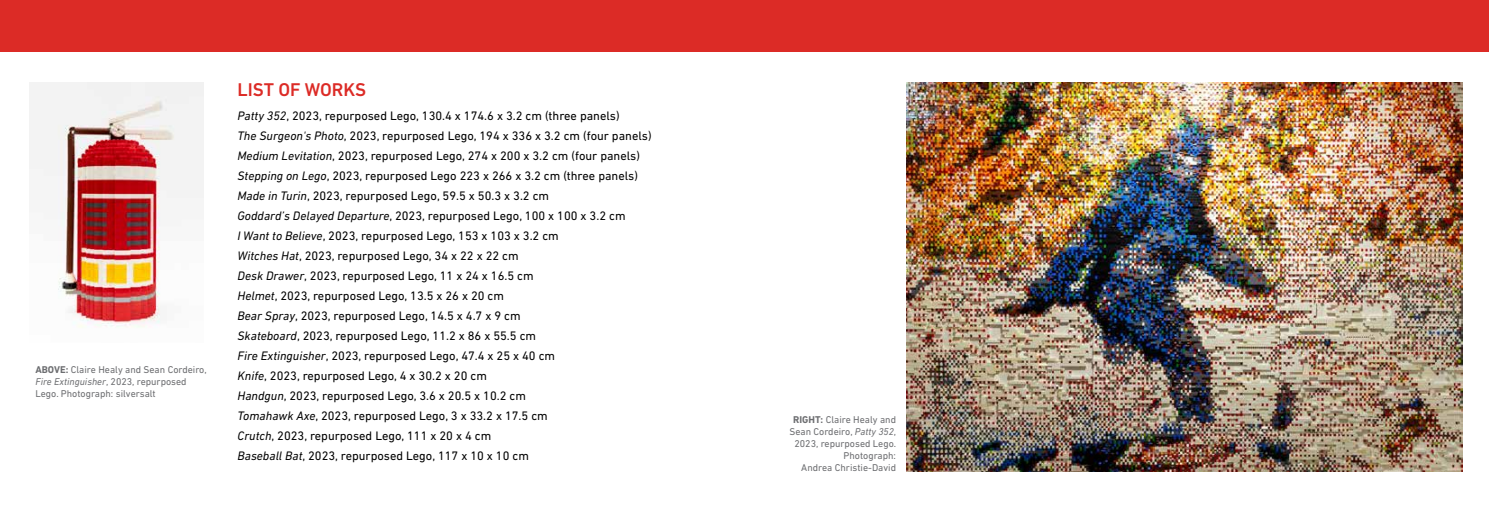
<style>
.page{position:relative;width:1489px;height:525px;background:#fff}
.page>*{position:absolute;margin:0;border:0;box-sizing:border-box;transform-origin:0 0}
.t1{font:500 18.75px "DIN Next LT Pro";color:#dc2b26}
.t2{font:12.5px/20px "DIN Next LT Pro";color:#000}
.t3{font:10px/12px "DIN Next LT Pro";color:#6d6e71}
.s1{font-weight:700}
.s2{font-style:italic}
</style>
<div class="page">
<div style="left:0;top:0;width:1488px;height:51px;background:#dc2b26"></div>
<img style="left:906px;top:82px;width:556px;height:389px">
<img style="left:30px;top:82px;width:173px;height:246px">
<p class="t3" style="left:35px;top:363px;width:173px"><span class="s1">ABOVE:</span> Claire Healy and Sean Cordeiro,<br><span class="s2">Fire Extinguisher</span>, 2023, repurposed<br>Lego. Photograph: silversalt</p>
<h1 class="t1" style="left:237px;top:79px;width:130px">LIST OF WORKS</h1>
<p class="t2" style="left:237px;top:105px;width:415px"><span class="s2">Patty 352</span>, 2023, repurposed Lego, 130.4 x 174.6 x 3.2 cm (three panels)<br><span class="s2">The Surgeon's Photo</span>, 2023, repurposed Lego, 194 x 336 x 3.2 cm (four panels)<br><span class="s2">Medium Levitation</span>, 2023, repurposed Lego, 274 x 200 x 3.2 cm (four panels)<br><span class="s2">Stepping on Lego</span>, 2023, repurposed Lego 223 x 266 x 3.2 cm (three panels)<br><span class="s2">Made in Turin</span>, 2023, repurposed Lego, 59.5 x 50.3 x 3.2 cm<br><span class="s2">Goddard’s Delayed Departure</span>, 2023, repurposed Lego, 100 x 100 x 3.2 cm<br><span class="s2">I Want to Believe</span>, 2023, repurposed Lego, 153 x 103 x 3.2 cm<br><span class="s2">Witches Hat</span>, 2023, repurposed Lego, 34 x 22 x 22 cm<br><span class="s2">Desk Drawer</span>, 2023, repurposed Lego, 11 x 24 x 16.5 cm<br><span class="s2">Helmet</span>, 2023, repurposed Lego, 13.5 x 26 x 20 cm<br><span class="s2">Bear Spray</span>, 2023, repurposed Lego, 14.5 x 4.7 x 9 cm<br><span class="s2">Skateboard</span>, 2023, repurposed Lego, 11.2 x 86 x 55.5 cm<br><span class="s2">Fire Extinguisher</span>, 2023, repurposed Lego, 47.4 x 25 x 40 cm<br><span class="s2">Knife</span>, 2023, repurposed Lego, 4 x 30.2 x 20 cm<br><span class="s2">Handgun</span>, 2023, repurposed Lego, 3.6 x 20.5 x 10.2 cm<br><span class="s2">Tomahawk Axe</span>, 2023, repurposed Lego, 3 x 33.2 x 17.5 cm<br><span class="s2">Crutch</span>, 2023, repurposed Lego, 111 x 20 x 4 cm<br><span class="s2">Baseball Bat</span>, 2023, repurposed Lego, 117 x 10 x 10 cm</p>
<p class="t3" style="left:789px;top:413px;width:108px;text-align:right"><span class="s1">RIGHT:</span> Claire Healy and<br>Sean Cordeiro, <span class="s2">Patty 352</span>,<br>2023, repurposed Lego.<br>Photograph:<br>Andrea Christie-David</p>
</div>
